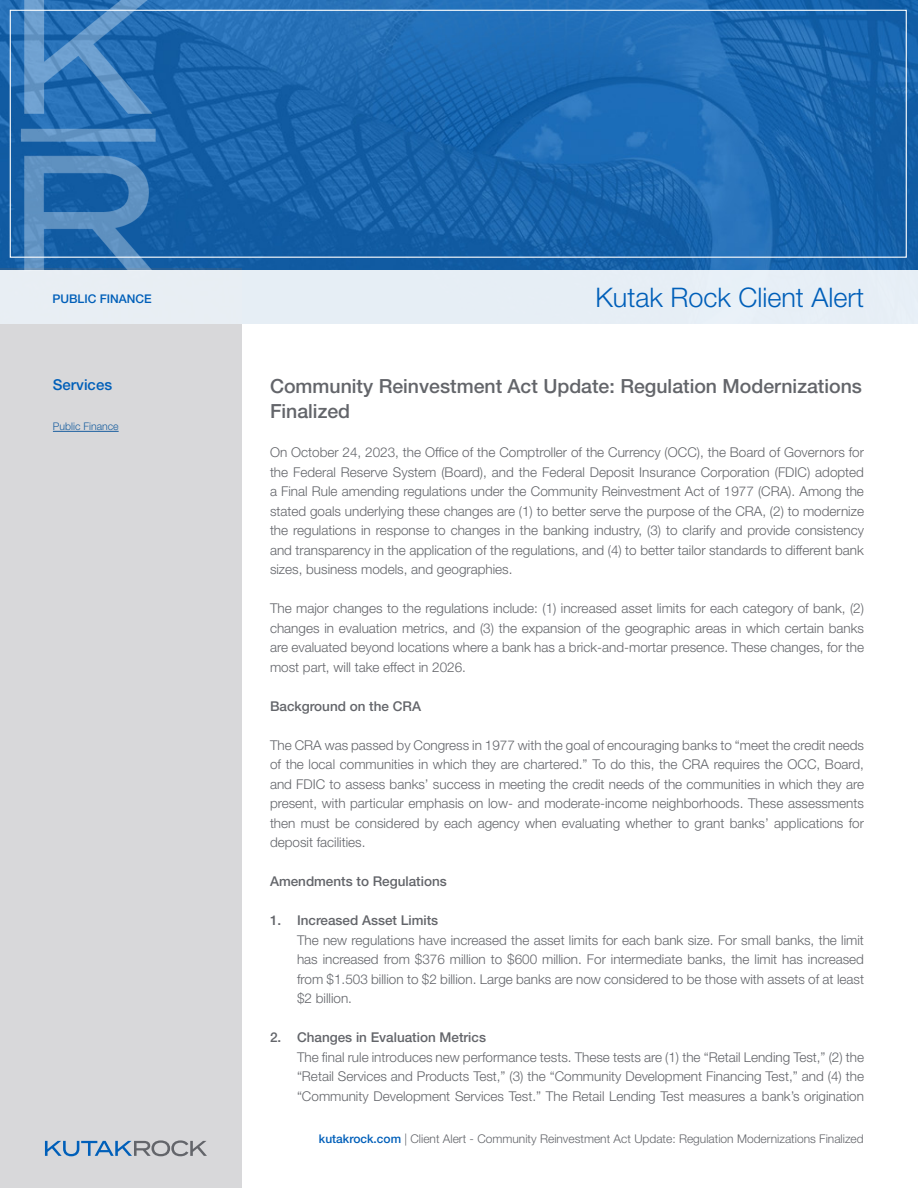
<style>
.page{position:relative;width:918px;height:1188px;background:#fff}
.page>*{position:absolute;margin:0;border:0;box-sizing:border-box;transform-origin:0 0}
.t1{font:300 27px "Helvetica Neue LT Std";color:#005fb9}
.t2{font:500 19.5px/25.2px "Helvetica Neue LT Std";color:#63656a}
.t3{font:500 15px "Helvetica Neue LT Std";color:#005fb9}
.t4{font:300 13.5px/19.5px "Helvetica Neue LT Std";color:#63656a;text-align:justify}
.t5{font:500 13.5px "Helvetica Neue LT Std";color:#63656a}
.t6{font:300 12px "Helvetica Neue LT Std";color:#63656a}
.t7{font:500 12px "Helvetica Neue LT Std";color:#005fb9}
.t8{font:300 10.5px "Helvetica Neue LT Std";color:#175d9e}
.s1{font-weight:500;color:#005fb9}
</style>
<div class="page">
<img style="left:0;top:0;width:918px;height:270px">
<div style="left:0;top:269px;width:241px;height:919px;background:#d8d8da"></div>
<div style="left:0;top:270px;width:918px;height:54px;background:#e6eef5"></div>
<svg style="left:45px;top:1140px;width:162px;height:16px"></svg>
<hr style="left:53px;top:431px;width:66px;height:1px;background:#175d9e">
<img style="left:16px;top:0;width:146px;height:270px">
<p class="t7" style="left:52px;top:292px;width:101px">PUBLIC FINANCE</p>
<p class="t3" style="left:53px;top:376px;width:61px">Services</p>
<p class="t8" style="left:53px;top:420px;width:67px">Public Finance</p>
<p class="t1" style="left:595px;top:281px;width:270px">Kutak Rock Client Alert</p>
<p class="t2" style="left:270px;top:373px;width:593px">Community Reinvestment Act Update: Regulation Modernizations<br>Finalized</p>
<p class="t4" style="left:270px;top:442px;width:596px">On October 24, 2023, the Office of the Comptroller of the Currency (OCC), the Board of Governors for the Federal Reserve System (Board), and the Federal Deposit Insurance Corporation (FDIC) adopted a Final Rule amending regulations under the Community Reinvestment Act of 1977 (CRA). Among the stated goals underlying these changes are (1) to better serve the purpose of the CRA, (2) to modernize the regulations in response to changes in the banking industry, (3) to clarify and provide consistency and transparency in the application of the regulations, and (4) to better tailor standards to different bank sizes, business models, and geographies.</p>
<p class="t4" style="left:270px;top:598px;width:596px">The major changes to the regulations include: (1) increased asset limits for each category of bank, (2) changes in evaluation metrics, and (3) the expansion of the geographic areas in which certain banks are evaluated beyond locations where a bank has a brick-and-mortar presence. These changes, for the most part, will take effect in 2026.</p>
<p class="t5" style="left:270px;top:698px;width:153px">Background on the CRA</p>
<p class="t4" style="left:270px;top:735px;width:596px">The CRA was passed by Congress in 1977 with the goal of encouraging banks to “meet the credit needs of the local communities in which they are chartered.” To do this, the CRA requires the OCC, Board, and FDIC to assess banks’ success in meeting the credit needs of the communities in which they are present, with particular emphasis on low- and moderate-income neighborhoods. These assessments then must be considered by each agency when evaluating whether to grant banks’ applications for deposit facilities.</p>
<p class="t5" style="left:270px;top:873px;width:178px">Amendments to Regulations</p>
<p class="t5" style="left:270px;top:912px;width:170px">1. Increased Asset Limits</p>
<p class="t4" style="left:297px;top:930px;width:569px">The new regulations have increased the asset limits for each bank size. For small banks, the limit has increased from $376 million to $600 million. For intermediate banks, the limit has increased from $1.503 billion to $2 billion. Large banks are now considered to be those with assets of at least $2 billion.</p>
<p class="t5" style="left:270px;top:1029px;width:218px">2. Changes in Evaluation Metrics</p>
<p class="t4" style="left:297px;top:1047px;width:569px">The final rule introduces new performance tests. These tests are (1) the “Retail Lending Test,” (2) the “Retail Services and Products Test,” (3) the “Community Development Financing Test,” and (4) the “Community Development Services Test.” The Retail Lending Test measures a bank’s origination</p>
<p class="t6" style="left:319px;top:1131px;width:546px"><span class="s1">kutakrock.com</span> | Client Alert - Community Reinvestment Act Update: Regulation Modernizations Finalized</p>
</div>
